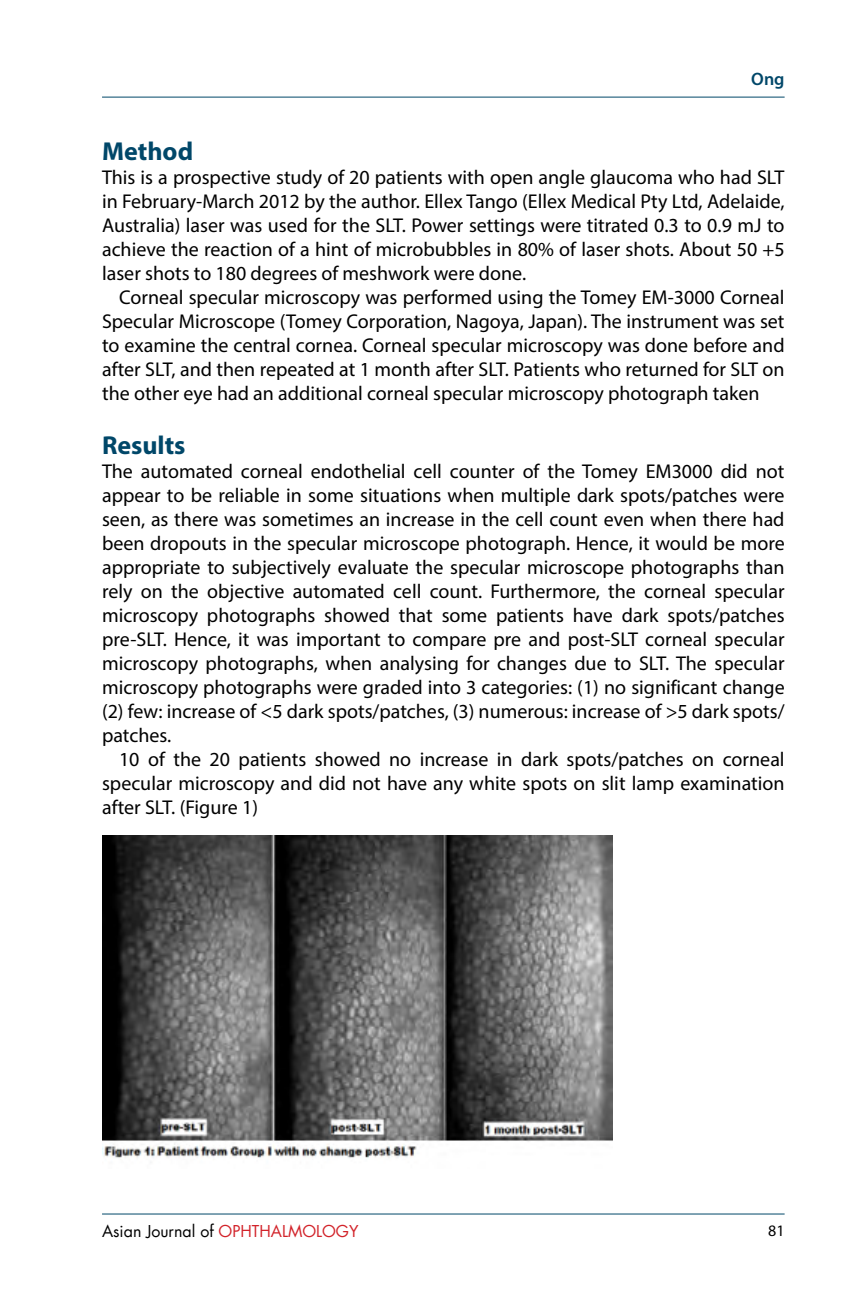
<style>
.page{position:relative;width:864px;height:1296px;background:#fff}
.page>*{position:absolute;margin:0;border:0;box-sizing:border-box;transform-origin:0 0}
.t1{font:700 26px "Myriad Pro";color:#004769}
.t2{font:20px/24px "Myriad Pro";color:#000;text-align:justify}
.t3{font:600 18px "Myriad Pro";color:#004769}
.t4{font:16px "Futura LT";color:#000}
.t5{font:16px "Myriad Pro";color:#000}
.s1{color:#d2232a}
</style>
<div class="page">
<hr style="left:102px;top:97px;width:683px;height:1px;background:#004769">
<hr style="left:102px;top:1214px;width:683px;height:1px;background:#004769">
<img style="left:102px;top:835px;width:510px;height:323px">
<p class="t3" style="left:751px;top:68px;width:35px">Ong</p>
<h1 class="t1" style="left:102px;top:134px;width:93px">Method</h1>
<p class="t2" style="left:102px;top:165px;width:684px">This is a prospective study of 20 patients with open angle glaucoma who had SLT in February-March 2012 by the author. Ellex Tango (Ellex Medical Pty Ltd, Adelaide, Australia) laser was used for the SLT. Power settings were titrated 0.3 to 0.9 mJ to achieve the reaction of a hint of microbubbles in 80% of laser shots. About 50 +5 laser shots to 180 degrees of meshwork were done.</p>
<p class="t2" style="left:102px;top:285px;width:684px;text-indent:17px">Corneal specular microscopy was performed using the Tomey EM-3000 Corneal Specular Microscope (Tomey Corporation, Nagoya, Japan). The instrument was set to examine the central cornea. Corneal specular microscopy was done before and after SLT, and then repeated at 1 month after SLT. Patients who returned for SLT on the other eye had an additional corneal specular microscopy photograph taken</p>
<h1 class="t1" style="left:102px;top:428px;width:85px">Results</h1>
<p class="t2" style="left:102px;top:459px;width:684px">The automated corneal endothelial cell counter of the Tomey EM3000 did not appear to be reliable in some situations when multiple dark spots/patches were seen, as there was sometimes an increase in the cell count even when there had been dropouts in the specular microscope photograph. Hence, it would be more appropriate to subjectively evaluate the specular microscope photographs than rely on the objective automated cell count. Furthermore, the corneal specular microscopy photographs showed that some patients have dark spots/patches pre-SLT. Hence, it was important to compare pre and post-SLT corneal specular microscopy photographs, when analysing for changes due to SLT. The specular microscopy photographs were graded into 3 categories: (1) no significant change (2) few: increase of &lt;5 dark spots/patches, (3) numerous: increase of &gt;5 dark spots/ patches.</p>
<p class="t2" style="left:102px;top:747px;width:684px;text-indent:17px">10 of the 20 patients showed no increase in dark spots/patches on corneal specular microscopy and did not have any white spots on slit lamp examination after SLT. (Figure 1)</p>
<p class="t4" style="left:102px;top:1221px;width:258px">Asian Journal of <span class="s1">OPHTHALMOLOGY</span></p>
<p class="t5" style="left:768px;top:1221px;width:18px">81</p>
</div>
